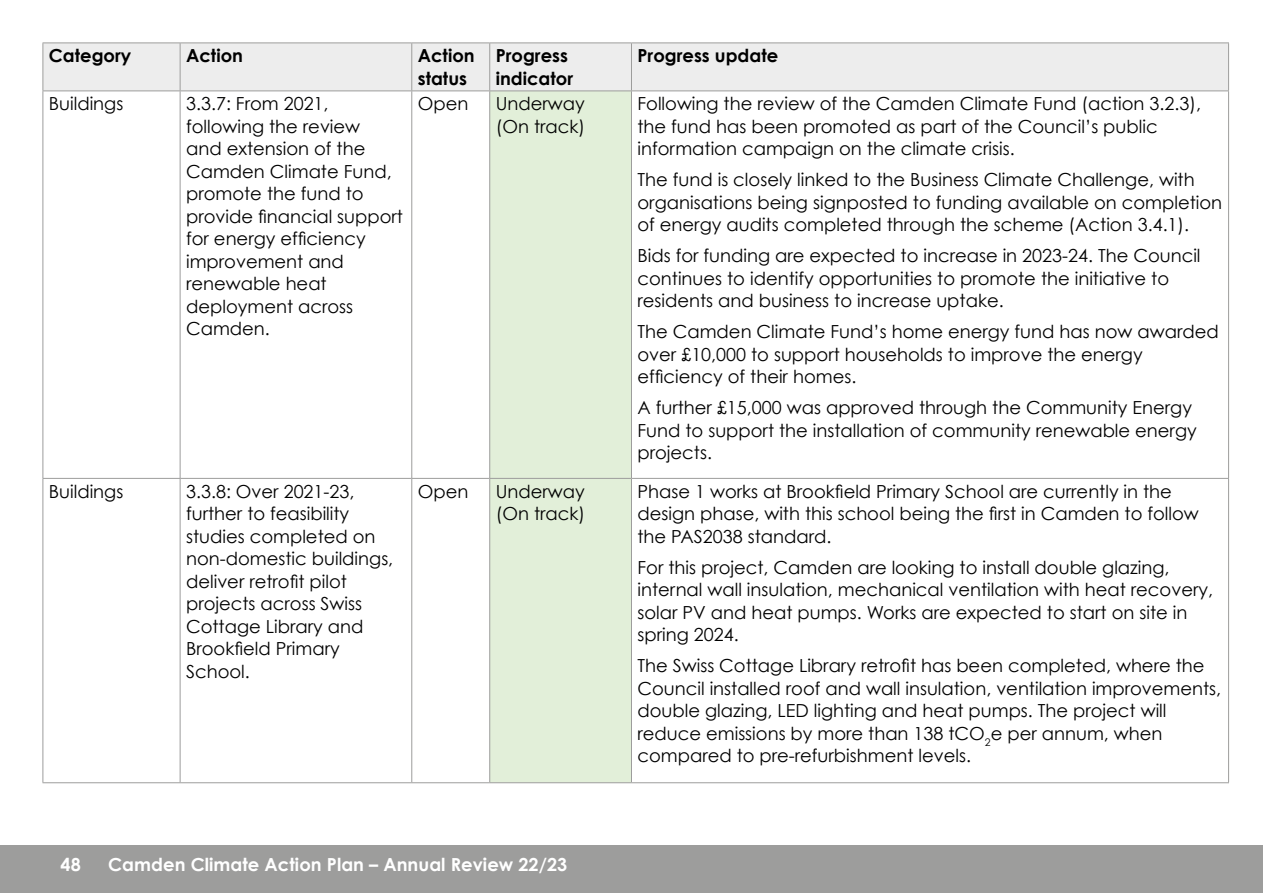
<style>
.page{position:relative;width:1263px;height:893px;background:#fff}
.page>*{position:absolute;margin:0;border:0;box-sizing:border-box;transform-origin:0 0}
.Body_Left{font:18px/22.5px "Century Gothic";color:#000}
.Table_Header_Black_Bold{font:700 18px/22.5px "Century Gothic";color:#000}
.t1{font:700 18px "Century Gothic";letter-spacing:.005em;color:#fff}
</style>
<div class="page">
<div style="left:0;top:845px;width:1263px;height:48px;background:#9d9d9c"></div>
<div style="left:44px;top:44px;width:1184px;height:47px;background:#ededed"></div>
<div style="left:490px;top:92px;width:141px;height:690px;background:#e2efd9"></div>
<hr style="left:43px;top:43px;width:137px;height:1px;background:#9d9d9c">
<hr style="left:43px;top:43px;width:1px;height:48px;background:#9d9d9c">
<hr style="left:180px;top:43px;width:232px;height:1px;background:#9d9d9c">
<hr style="left:180px;top:43px;width:1px;height:48px;background:#9d9d9c">
<hr style="left:412px;top:43px;width:78px;height:1px;background:#9d9d9c">
<hr style="left:411px;top:43px;width:1px;height:48px;background:#9d9d9c">
<hr style="left:490px;top:43px;width:141px;height:1px;background:#9d9d9c">
<hr style="left:489px;top:43px;width:1px;height:48px;background:#9d9d9c">
<hr style="left:631px;top:43px;width:598px;height:1px;background:#9d9d9c">
<hr style="left:631px;top:43px;width:1px;height:48px;background:#9d9d9c">
<hr style="left:1228px;top:43px;width:1px;height:48px;background:#9d9d9c">
<hr style="left:43px;top:91px;width:137px;height:1px;background:#9d9d9c">
<hr style="left:43px;top:91px;width:1px;height:387px;background:#9d9d9c">
<hr style="left:180px;top:91px;width:232px;height:1px;background:#9d9d9c">
<hr style="left:180px;top:91px;width:1px;height:387px;background:#9d9d9c">
<hr style="left:412px;top:91px;width:78px;height:1px;background:#9d9d9c">
<hr style="left:411px;top:91px;width:1px;height:387px;background:#9d9d9c">
<hr style="left:490px;top:91px;width:141px;height:1px;background:#9d9d9c">
<hr style="left:489px;top:91px;width:1px;height:387px;background:#9d9d9c">
<hr style="left:631px;top:91px;width:598px;height:1px;background:#9d9d9c">
<hr style="left:631px;top:91px;width:1px;height:387px;background:#9d9d9c">
<hr style="left:1228px;top:91px;width:1px;height:387px;background:#9d9d9c">
<hr style="left:43px;top:478px;width:137px;height:1px;background:#9d9d9c">
<hr style="left:43px;top:479px;width:1px;height:303px;background:#9d9d9c">
<hr style="left:180px;top:478px;width:232px;height:1px;background:#9d9d9c">
<hr style="left:180px;top:479px;width:1px;height:303px;background:#9d9d9c">
<hr style="left:412px;top:478px;width:78px;height:1px;background:#9d9d9c">
<hr style="left:411px;top:479px;width:1px;height:303px;background:#9d9d9c">
<hr style="left:490px;top:478px;width:141px;height:1px;background:#9d9d9c">
<hr style="left:489px;top:479px;width:1px;height:303px;background:#9d9d9c">
<hr style="left:631px;top:478px;width:598px;height:1px;background:#9d9d9c">
<hr style="left:631px;top:479px;width:1px;height:303px;background:#9d9d9c">
<hr style="left:1228px;top:479px;width:1px;height:303px;background:#9d9d9c">
<hr style="left:43px;top:782px;width:137px;height:1px;background:#9d9d9c">
<hr style="left:180px;top:782px;width:232px;height:1px;background:#9d9d9c">
<hr style="left:412px;top:782px;width:78px;height:1px;background:#9d9d9c">
<hr style="left:490px;top:782px;width:141px;height:1px;background:#9d9d9c">
<hr style="left:631px;top:782px;width:598px;height:1px;background:#9d9d9c">
<p class="Table_Header_Black_Bold" style="left:49px;top:44px;width:84px">Category</p>
<p class="Table_Header_Black_Bold" style="left:186px;top:44px;width:58px">Action</p>
<p class="Table_Header_Black_Bold" style="left:418px;top:44px;width:58px">Action status</p>
<p class="Table_Header_Black_Bold" style="left:496px;top:44px;width:79px">Progress indicator</p>
<p class="Table_Header_Black_Bold" style="left:637px;top:44px;width:142px">Progress update</p>
<p class="Body_Left" style="left:49px;top:92px;width:76px">Buildings</p>
<p class="Body_Left" style="left:186px;top:92px;width:218px">3.3.7: From 2021, following the review<br>and extension of the<br>Camden Climate Fund, promote the fund to provide financial support for energy efficiency improvement and renewable heat deployment across<br>Camden.</p>
<p class="Body_Left" style="left:418px;top:92px;width:52px">Open</p>
<p class="Body_Left" style="left:496px;top:92px;width:91px">Underway (On track)</p>
<p class="Body_Left" style="left:637px;top:92px;width:565px">Following the review of the Camden Climate Fund (action 3.2.3), the fund has been promoted as part of the Council’s public information campaign on the climate crisis.</p>
<p class="Body_Left" style="left:637px;top:168px;width:586px">The fund is closely linked to the Business Climate Challenge, with organisations being signposted to funding available on completion of energy audits completed through the scheme (Action 3.4.1).</p>
<p class="Body_Left" style="left:637px;top:244px;width:565px">Bids for funding are expected to increase in 2023-24. The Council continues to identify opportunities to promote the initiative to residents and business to increase uptake.</p>
<p class="Body_Left" style="left:637px;top:320px;width:583px">The Camden Climate Fund’s home energy fund has now awarded over £10,000 to support households to improve the energy efficiency of their homes.</p>
<p class="Body_Left" style="left:637px;top:396px;width:561px">A further £15,000 was approved through the Community Energy<br>Fund to support the installation of community renewable energy projects.</p>
<p class="Body_Left" style="left:49px;top:480px;width:76px">Buildings</p>
<p class="Body_Left" style="left:186px;top:480px;width:209px">3.3.8: Over 2021-23, further to feasibility studies completed on non-domestic buildings, deliver retrofit pilot projects across Swiss<br>Cottage Library and<br>Brookfield Primary<br>School.</p>
<p class="Body_Left" style="left:418px;top:480px;width:52px">Open</p>
<p class="Body_Left" style="left:496px;top:480px;width:91px">Underway (On track)</p>
<p class="Body_Left" style="left:637px;top:480px;width:563px">Phase 1 works at Brookfield Primary School are currently in the design phase, with this school being the first in Camden to follow the PAS2038 standard.</p>
<p class="Body_Left" style="left:637px;top:556px;width:577px">For this project, Camden are looking to install double glazing, internal wall insulation, mechanical ventilation with heat recovery, solar PV and heat pumps. Works are expected to start on site in spring 2024.</p>
<p class="Body_Left" style="left:637px;top:654px;width:585px">The Swiss Cottage Library retrofit has been completed, where the Council installed roof and wall insulation, ventilation improvements, double glazing, LED lighting and heat pumps. The project will reduce emissions by more than 138 tCO<sub>2</sub>e per annum, when compared to pre-refurbishment levels.</p>
<p class="t1" style="left:61px;top:853px;width:22px">48</p>
<p class="t1" style="left:108px;top:853px;width:461px">Camden Climate Action Plan – Annual Review 22/23</p>
</div>
